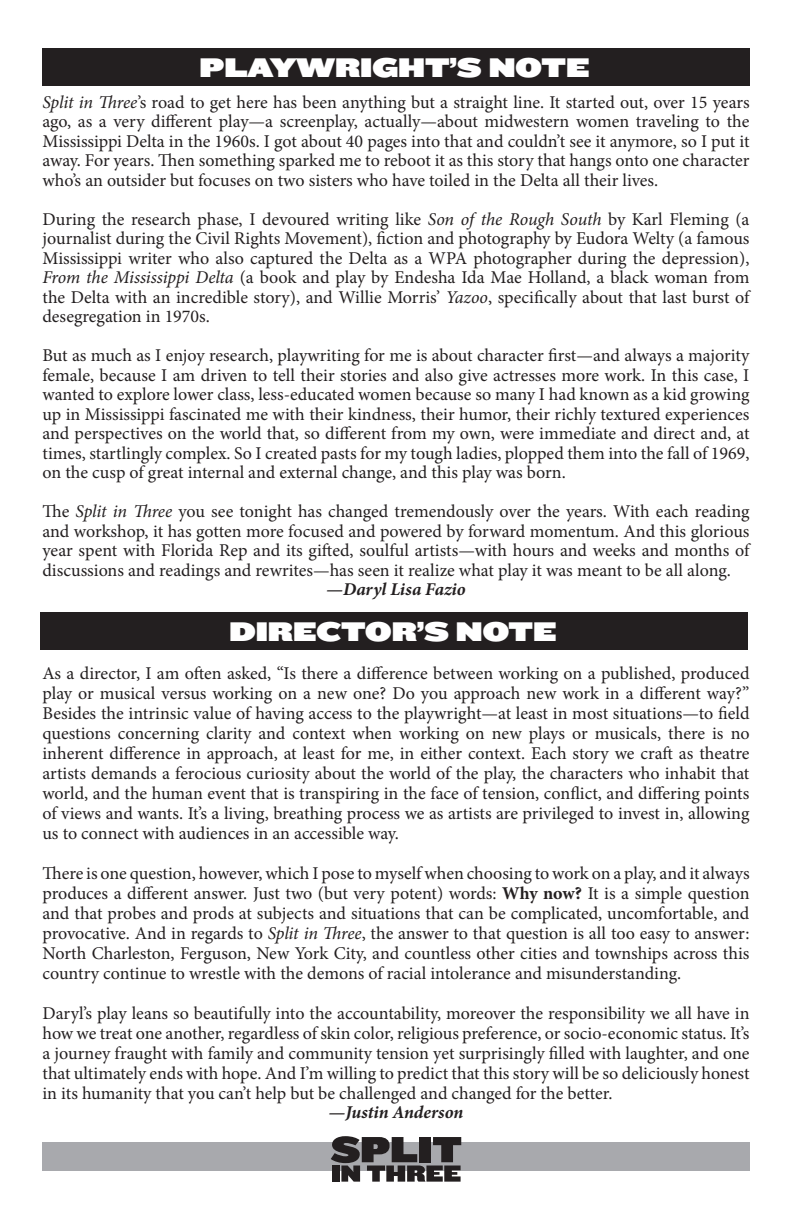
<style>
.page{position:relative;width:792px;height:1224px;background:#fff}
.page>*{position:absolute;margin:0;border:0;box-sizing:border-box;transform-origin:0 0}
.t1{font:28px "Knockout HTF94 Ultmt Sumo";color:#fff}
.t2{font:18px/19.4px "Minion Pro";color:#231f20;text-align:justify}
.t3{font:italic 700 18px "Minion Pro";color:#231f20}
.s1{font-style:italic}
.s2{font-weight:700}
</style>
<div class="page">
<div style="left:42px;top:1142px;width:708px;height:29px;background:#a8a9ad"></div>
<svg style="left:331px;top:1136px;width:130px;height:46px"></svg>
<div style="left:42px;top:49px;width:708px;height:37px;background:#231f20"></div>
<div style="left:41px;top:612px;width:707px;height:38px;background:#231f20"></div>
<h1 class="t1" style="left:200px;top:52px;width:391px">PLAYWRIGHT’S NOTE</h1>
<p class="t2" style="left:42px;top:92px;width:709px"><span class="s1">Split in Three</span>’s road to get here has been anything but a straight line. It started out, over 15 years ago, as a very different play—a screenplay, actually—about midwestern women traveling to the Mississippi Delta in the 1960s. I got about 40 pages into that and couldn’t see it anymore, so I put it away. For years. Then something sparked me to reboot it as this story that hangs onto one character who’s an outsider but focuses on two sisters who have toiled in the Delta all their lives.</p>
<p class="t2" style="left:42px;top:209px;width:709px">During the research phase, I devoured writing like <span class="s1">Son of the Rough South</span> by Karl Fleming (a journalist during the Civil Rights Movement), fiction and photography by Eudora Welty (a famous Mississippi writer who also captured the Delta as a WPA photographer during the depression), <span class="s1">From the Mississippi Delta</span> (a book and play by Endesha Ida Mae Holland, a black woman from the Delta with an incredible story), and Willie Morris’ <span class="s1">Yazoo</span>, specifically about that last burst of desegregation in 1970s.</p>
<p class="t2" style="left:42px;top:346px;width:709px">But as much as I enjoy research, playwriting for me is about character first—and always a majority female, because I am driven to tell their stories and also give actresses more work. In this case, I wanted to explore lower class, less-educated women because so many I had known as a kid growing up in Mississippi fascinated me with their kindness, their humor, their richly textured experiences and perspectives on the world that, so different from my own, were immediate and direct and, at times, startlingly complex. So I created pasts for my tough ladies, plopped them into the fall of 1969, on the cusp of great internal and external change, and this play was born.</p>
<p class="t2" style="left:42px;top:502px;width:709px">The <span class="s1">Split in Three</span> you see tonight has changed tremendously over the years. With each reading and workshop, it has gotten more focused and powered by forward momentum. And this glorious year spent with Florida Rep and its gifted, soulful artists—with hours and weeks and months of discussions and readings and rewrites—has seen it realize what play it was meant to be all along.</p>
<p class="t3" style="left:326px;top:576px;width:141px">—Daryl Lisa Fazio</p>
<h1 class="t1" style="left:229px;top:615px;width:329px">DIRECTOR’S NOTE</h1>
<p class="t2" style="left:42px;top:663px;width:709px;line-height:20px">As a director, I am often asked, “Is there a difference between working on a published, produced play or musical versus working on a new one? Do you approach new work in a different way?” Besides the intrinsic value of having access to the playwright—at least in most situations—to field questions concerning clarity and context when working on new plays or musicals, there is no inherent difference in approach, at least for me, in either context. Each story we craft as theatre artists demands a ferocious curiosity about the world of the play, the characters who inhabit that world, and the human event that is transpiring in the face of tension, conflict, and differing points of views and wants. It’s a living, breathing process we as artists are privileged to invest in, allowing us to connect with audiences in an accessible way.</p>
<p class="t2" style="left:42px;top:863px;width:709px;line-height:20px">There is one question, however, which I pose to myself when choosing to work on a play, and it always produces a different answer. Just two (but very potent) words: <span class="s2">Why now?</span> It is a simple question and that probes and prods at subjects and situations that can be complicated, uncomfortable, and provocative. And in regards to <span class="s1">Split in Three</span>, the answer to that question is all too easy to answer:<br>North Charleston, Ferguson, New York City, and countless other cities and townships across this country continue to wrestle with the demons of racial intolerance and misunderstanding.</p>
<p class="t2" style="left:42px;top:1003px;width:709px;line-height:20px">Daryl’s play leans so beautifully into the accountability, moreover the responsibility we all have in how we treat one another, regardless of skin color, religious preference, or socio-economic status. It’s a journey fraught with family and community tension yet surprisingly filled with laughter, and one that ultimately ends with hope. And I’m willing to predict that this story will be so deliciously honest in its humanity that you can’t help but be challenged and changed for the better.</p>
<p class="t3" style="left:329px;top:1100px;width:136px">—Justin Anderson</p>
</div>
